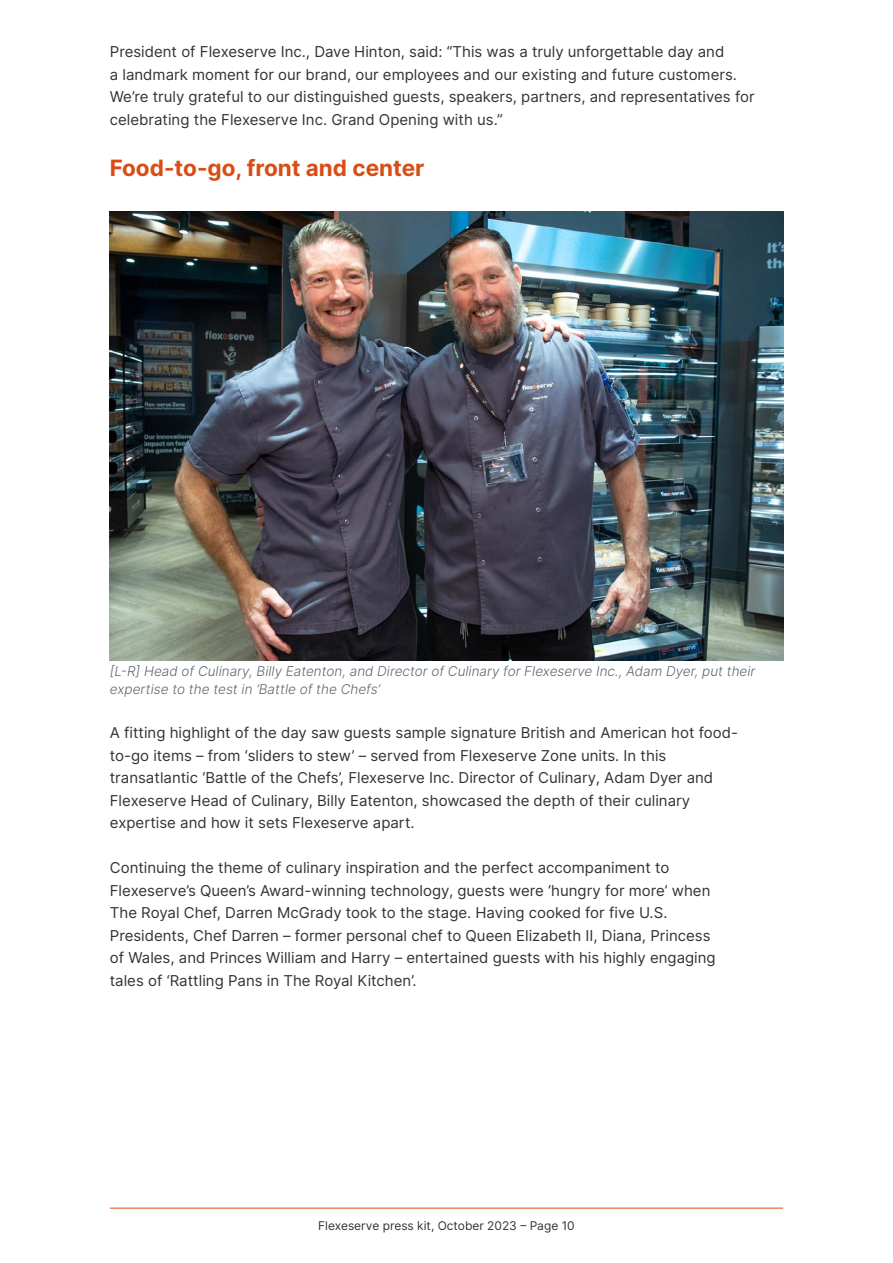
<style>
.page{position:relative;width:893px;height:1263px;background:#fff}
.page>*{position:absolute;margin:0;border:0;box-sizing:border-box;transform-origin:0 0}
.t1{font:700 22.5px "Inter";color:#d94d14}
.t2{font:15px/22.5px "Inter";color:#333}
.t3{font:italic 300 13.5px/18px "Inter";color:#5b6771}
.t4{font:12px "Inter";color:#333}
</style>
<div class="page">
<hr style="left:110px;top:1208px;width:673px;height:1px;background:#d94d15">
<img style="left:110px;top:212px;width:673px;height:449px">
<p class="t2" style="left:110px;top:40px;width:646px">President of Flexeserve Inc., Dave Hinton, said: “This was a truly unforgettable day and<br>a landmark moment for our brand, our employees and our existing and future customers.<br>We’re truly grateful to our distinguished guests, speakers, partners, and representatives for celebrating the Flexeserve Inc. Grand Opening with us.”</p>
<h1 class="t1" style="left:110px;top:151px;width:316px">Food-to-go, front and center</h1>
<p class="t3" style="left:110px;top:662px;width:647px">[L-R] Head of Culinary, Billy Eatenton, and Director of Culinary for Flexeserve Inc., Adam Dyer, put their expertise to the test in ‘Battle of the Chefs’</p>
<p class="t2" style="left:110px;top:721px;width:630px">A fitting highlight of the day saw guests sample signature British and American hot food&shy;to-go items – from ‘sliders to stew’ – served from Flexeserve Zone units. In this transatlantic ‘Battle of the Chefs’, Flexeserve Inc. Director of Culinary, Adam Dyer and Flexeserve Head of Culinary, Billy Eatenton, showcased the depth of their culinary expertise and how it sets Flexeserve apart.</p>
<p class="t2" style="left:110px;top:856px;width:607px">Continuing the theme of culinary inspiration and the perfect accompaniment to Flexeserve’s Queen’s Award-winning technology, guests were ‘hungry for more’ when The Royal Chef, Darren McGrady took to the stage. Having cooked for five U.S.<br>Presidents, Chef Darren – former personal chef to Queen Elizabeth II, Diana, Princess of Wales, and Princes William and Harry – entertained guests with his highly engaging tales of ‘Rattling Pans in The Royal Kitchen’.</p>
<p class="t4" style="left:318px;top:1216px;width:258px">Flexeserve press kit, October 2023 – Page 10</p>
</div>
